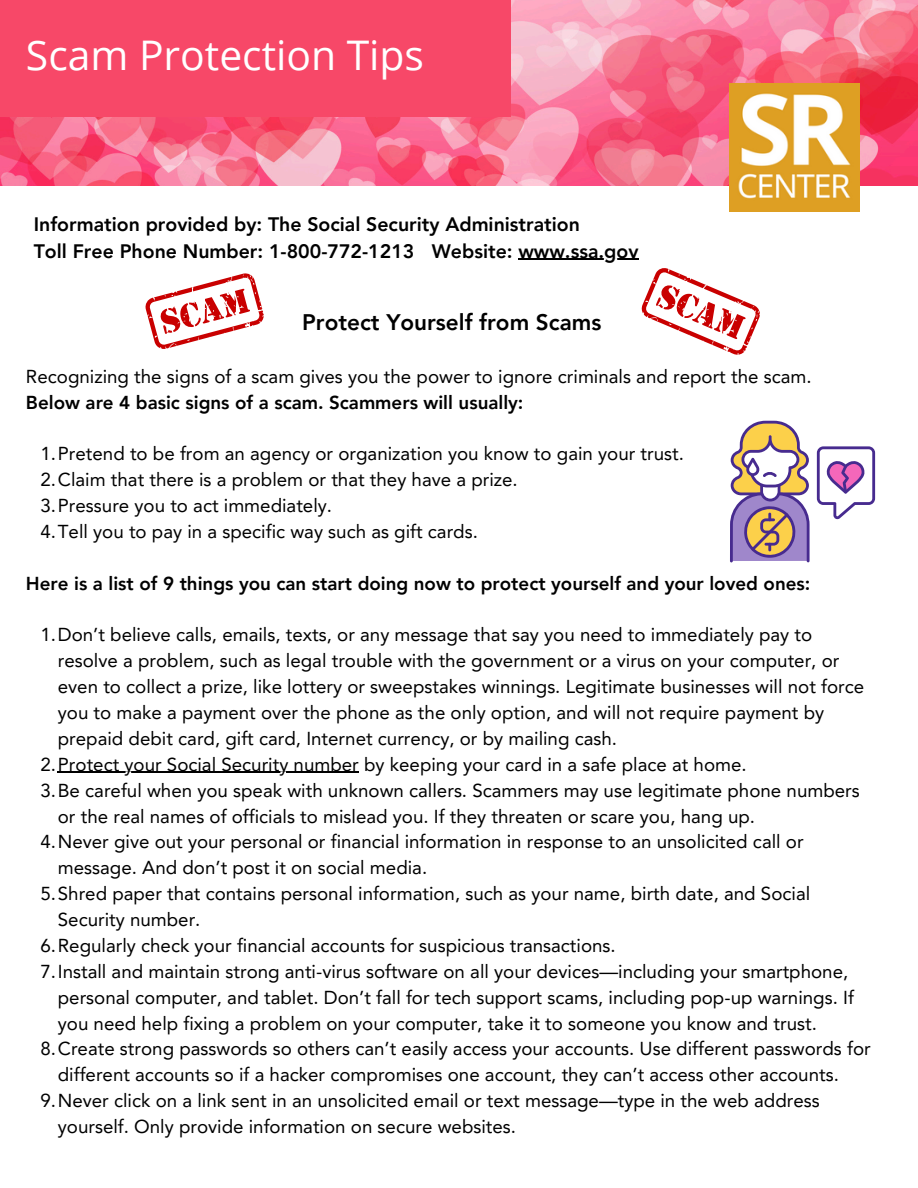
<style>
.page{position:relative;width:918px;height:1188px;background:#fff}
.page>*{position:absolute;margin:0;border:0;box-sizing:border-box;transform-origin:0 0}
.t1{font:40.8px "Open Sans";color:#fff}
.t2{font:800 22.5px "Avenir LT Pro";color:#000}
.t3{font:800 19.5px/27px "Avenir LT Pro";color:#000}
.t4{font:18.75px/25.8px "Avenir LT Pro";color:#000}
.t5{font:800 18.75px "Avenir LT Pro";color:#000}
</style>
<div class="page">
<img style="left:0;top:0;width:918px;height:186px">
<div style="left:0;top:0;width:511px;height:117px;background:#f74868"></div>
<img style="left:730px;top:83px;width:129px;height:129px">
<hr style="left:518px;top:259px;width:121px;height:1px;background:#000">
<hr style="left:58px;top:772px;width:301px;height:1px;background:#000">
<svg style="left:145px;top:273px;width:119px;height:76px"></svg>
<svg style="left:641px;top:268px;width:119px;height:87px"></svg>
<svg style="left:817px;top:446px;width:58px;height:73px"></svg>
<svg style="left:730px;top:421px;width:80px;height:141px"></svg>
<p class="t1" style="left:26px;top:27px;width:400px">Scam Protection Tips</p>
<p class="t3" style="left:34px;top:212px;width:606px">Information provided by: The Social Security Administration<br>Toll Free Phone Number: 1-800-772-1213 Website: www.ssa.gov</p>
<h1 class="t2" style="left:302px;top:313px;width:301px">Protect Yourself from Scams</h1>
<p class="t4" style="left:26px;top:365px;width:787px">Recognizing the signs of a scam gives you the power to ignore criminals and report the scam.</p>
<h3 class="t5" style="left:26px;top:394px;width:499px">Below are 4 basic signs of a scam. Scammers will usually:</h3>
<p class="t4" style="left:40px;top:443px;width:645px">1.Pretend to be from an agency or organization you know to gain your trust.</p>
<p class="t4" style="left:40px;top:468px;width:479px">2.Claim that there is a problem or that they have a prize.</p>
<h2 class="t4" style="left:40px;top:494px;width:293px">3.Pressure you to act immediately.</h2>
<p class="t4" style="left:40px;top:520px;width:439px">4.Tell you to pay in a specific way such as gift cards.</p>
<p class="t5" style="left:26px;top:576px;width:786px">Here is a list of 9 things you can start doing now to protect yourself and your loved ones:</p>
<p class="t4" style="left:58px;top:624px;width:808px;text-indent:-18px">1.Don’t believe calls, emails, texts, or any message that say you need to immediately pay to resolve a problem, such as legal trouble with the government or a virus on your computer, or even to collect a prize, like lottery or sweepstakes winnings. Legitimate businesses will not force you to make a payment over the phone as the only option, and will not require payment by prepaid debit card, gift card, Internet currency, or by mailing cash.</p>
<p class="t4" style="left:40px;top:753px;width:708px">2.Protect your Social Security number by keeping your card in a safe place at home.</p>
<p class="t4" style="left:58px;top:779px;width:803px;text-indent:-18px">3.Be careful when you speak with unknown callers. Scammers may use legitimate phone numbers or the real names of officials to mislead you. If they threaten or scare you, hang up.</p>
<p class="t4" style="left:58px;top:831px;width:747px;text-indent:-18px">4.Never give out your personal or financial information in response to an unsolicited call or message. And don’t post it on social media.</p>
<h3 class="t4" style="left:58px;top:882px;width:754px;text-indent:-18px">5.Shred paper that contains personal information, such as your name, birth date, and Social<br>Security number.</h3>
<p class="t4" style="left:40px;top:934px;width:577px">6.Regularly check your financial accounts for suspicious transactions.</p>
<p class="t4" style="left:58px;top:960px;width:798px;text-indent:-18px">7.Install and maintain strong anti-virus software on all your devices—including your smartphone, personal computer, and tablet. Don’t fall for tech support scams, including pop-up warnings. If you need help fixing a problem on your computer, take it to someone you know and trust.</p>
<p class="t4" style="left:58px;top:1038px;width:814px;text-indent:-18px">8.Create strong passwords so others can’t easily access your accounts. Use different passwords for different accounts so if a hacker compromises one account, they can’t access other accounts.</p>
<p class="t4" style="left:58px;top:1089px;width:763px;text-indent:-18px">9.Never click on a link sent in an unsolicited email or text message—type in the web address yourself. Only provide information on secure websites.</p>
</div>
